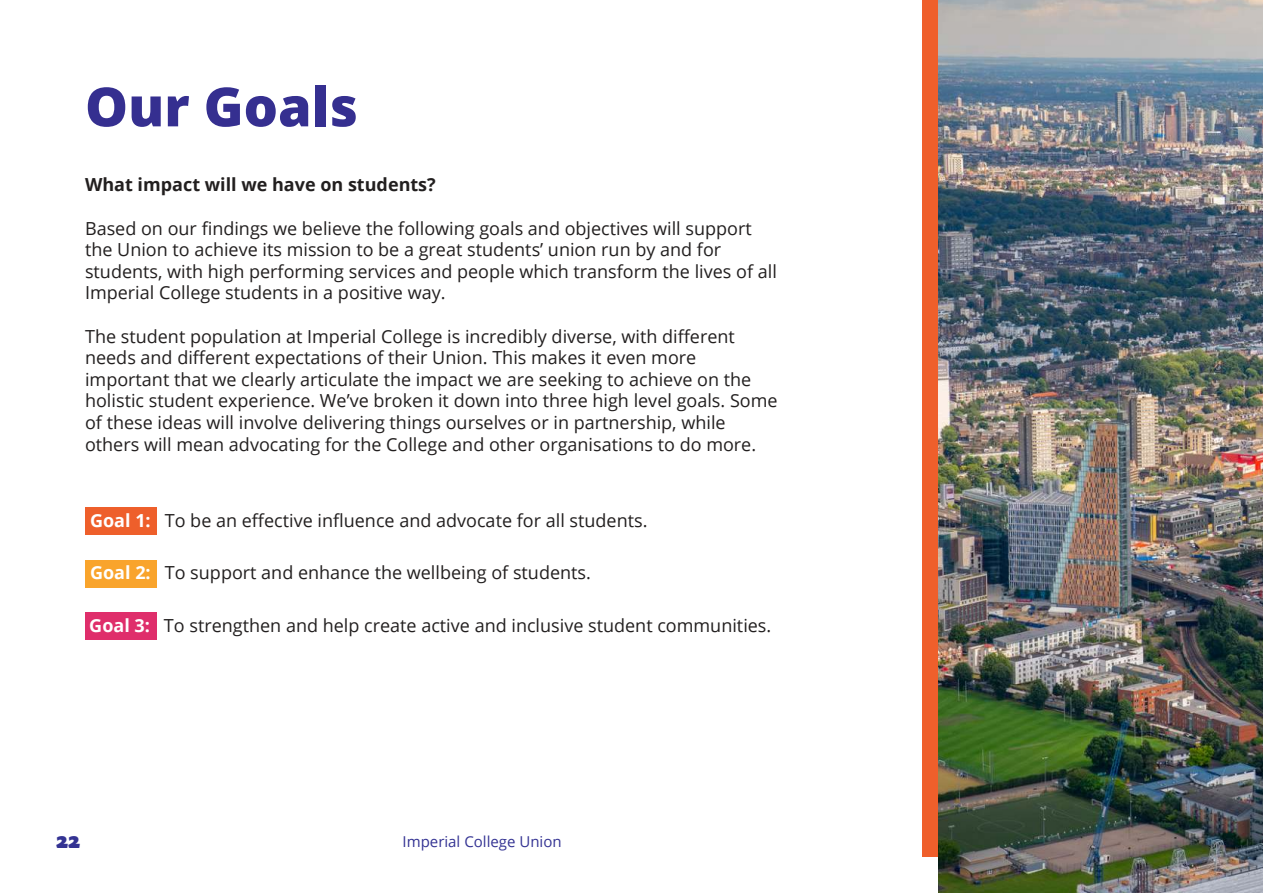
<style>
.page{position:relative;width:1263px;height:893px;background:#fff}
.page>*{position:absolute;margin:0;border:0;box-sizing:border-box;transform-origin:0 0}
.t1{font:800 54px "Open Sans";color:#352f90}
.t2{font:900 21px "Macho";color:#343393}
.t3{font:18px/21.6px "Open Sans";color:#221f1f}
.t4{font:700 18px "Open Sans";color:#221f1f}
.t5{font:15px "Open Sans";color:#343393}
.s1{font-weight:700;color:#fff}
</style>
<div class="page">
<div style="left:85px;top:507px;width:71px;height:28px;background:#ee5f2b"></div>
<div style="left:922px;top:0;width:163px;height:857px;background:#ef5f2b"></div>
<img style="left:939px;top:0;width:324px;height:893px">
<div style="left:85px;top:560px;width:71px;height:27px;background:#f9a42c"></div>
<div style="left:85px;top:612px;width:71px;height:28px;background:#df2e6b"></div>
<h1 class="t1" style="left:85px;top:85px;width:274px">Our Goals</h1>
<p class="t4" style="left:85px;top:178px;width:352px">What impact will we have on students?</p>
<p class="t3" style="left:85px;top:217px;width:693px">Based on our findings we believe the following goals and objectives will support the Union to achieve its mission to be a great students’ union run by and for students, with high performing services and people which transform the lives of all Imperial College students in a positive way.</p>
<p class="t3" style="left:85px;top:325px;width:694px">The student population at Imperial College is incredibly diverse, with different needs and different expectations of their Union. This makes it even more important that we clearly articulate the impact we are seeking to achieve on the holistic student experience. We’ve broken it down into three high level goals. Some of these ideas will involve delivering things ourselves or in partnership, while others will mean advocating for the College and other organisations to do more.</p>
<p class="t3" style="left:90px;top:509px;width:559px"><span class="s1">Goal 1:</span> To be an effective influence and advocate for all students.</p>
<p class="t3" style="left:90px;top:564px;width:502px"><span class="s1">Goal 2:</span> To support and enhance the wellbeing of students.</p>
<p class="t3" style="left:89px;top:616px;width:683px"><span class="s1">Goal 3:</span> To strengthen and help create active and inclusive student communities.</p>
<p class="t2" style="left:56px;top:832px;width:25px">22</p>
<p class="t5" style="left:403px;top:836px;width:160px">Imperial College Union</p>
</div>
